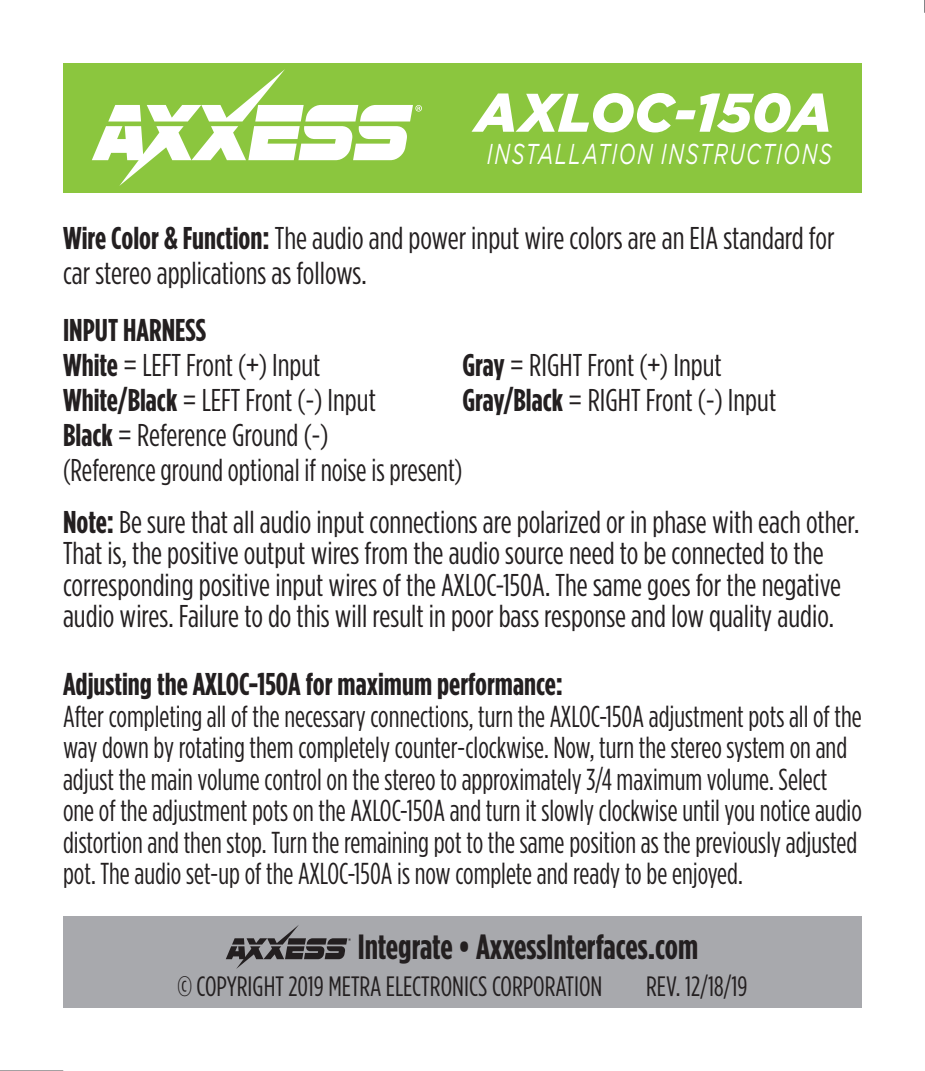
<style>
.page{position:relative;width:925px;height:1071px;background:#fff}
.page>*{position:absolute;margin:0;border:0;box-sizing:border-box;transform-origin:0 0}
.t1{font:italic 900 54.25px "Gotham";letter-spacing:-.005em;color:#fff}
.t2{font:700 35px "Gotham Condensed";color:#231f20}
.t3{font:31.5px/35px "Gotham Condensed";color:#231f20}
.t4{font:700 31.5px "Gotham Condensed";color:#231f20}
.t5{font:30.1px/31.5px "Gotham Condensed";color:#231f20;scale:.95 1}
.t6{font:italic 28.7px "Gotham";letter-spacing:.07em;color:#fff;scale:.7 1}
.t7{font:28px "Gotham Condensed";color:#231f20}
.s1{font-weight:700}
</style>
<div class="page">
<div style="left:63px;top:63px;width:798px;height:129px;background:#8bc63e"></div>
<svg style="left:92px;top:69px;width:330px;height:117px"></svg>
<div style="left:63px;top:917px;width:798px;height:91px;background:#a8a9ad"></div>
<svg style="left:226px;top:925px;width:124px;height:44px"></svg>
<hr style="left:0;top:1070px;width:63px;height:1px;background:#231f20">
<h1 class="t1" style="left:475px;top:81px;width:358px">AXLOC-150A</h1>
<p class="t6" style="left:486px;top:138px;width:494px">INSTALLATION INSTRUCTIONS</p>
<p class="t3" style="left:63px;top:220px;width:772px"><span class="s1">Wire Color &amp; Function:</span> The audio and power input wire colors are an EIA standard for car stereo applications as follows.</p>
<p class="t3" style="left:63px;top:312px;width:401px"><span class="s1">INPUT HARNESS<br>White</span> = LEFT Front (+) Input<br><span class="s1">White/Black</span> = LEFT Front (-) Input<br><span class="s1">Black</span> = Reference Ground (-)<br>(Reference ground optional if noise is present)</p>
<p class="t3" style="left:462px;top:347px;width:315px"><span class="s1">Gray</span> = RIGHT Front (+) Input<br><span class="s1">Gray/Black</span> = RIGHT Front (-) Input</p>
<p class="t3" style="left:63px;top:506px;width:797px;line-height:31.5px"><span class="s1">Note:</span> Be sure that all audio input connections are polarized or in phase with each other.<br>That is, the positive output wires from the audio source need to be connected to the corresponding positive input wires of the AXLOC-150A. The same goes for the negative audio wires. Failure to do this will result in poor bass response and low quality audio.</p>
<p class="t4" style="left:63px;top:667px;width:501px">Adjusting the AXLOC-150A for maximum performance:</p>
<p class="t5" style="left:63px;top:700px;width:842px">After completing all of the necessary connections, turn the AXLOC-150A adjustment pots all of the way down by rotating them completely counter-clockwise. Now, turn the stereo system on and adjust the main volume control on the stereo to approximately 3/4 maximum volume. Select one of the adjustment pots on the AXLOC-150A and turn it slowly clockwise until you notice audio distortion and then stop. Turn the remaining pot to the same position as the previously adjusted pot. The audio set-up of the AXLOC-150A is now complete and ready to be enjoyed.</p>
<p class="t2" style="left:357px;top:927px;width:342px">Integrate • AxxessInterfaces.com</p>
<p class="t7" style="left:177px;top:971px;width:426px">© COPYRIGHT 2019 METRA ELECTRONICS CORPORATION</p>
<p class="t7" style="left:646px;top:971px;width:103px">REV. 12/18/19</p>
</div>
